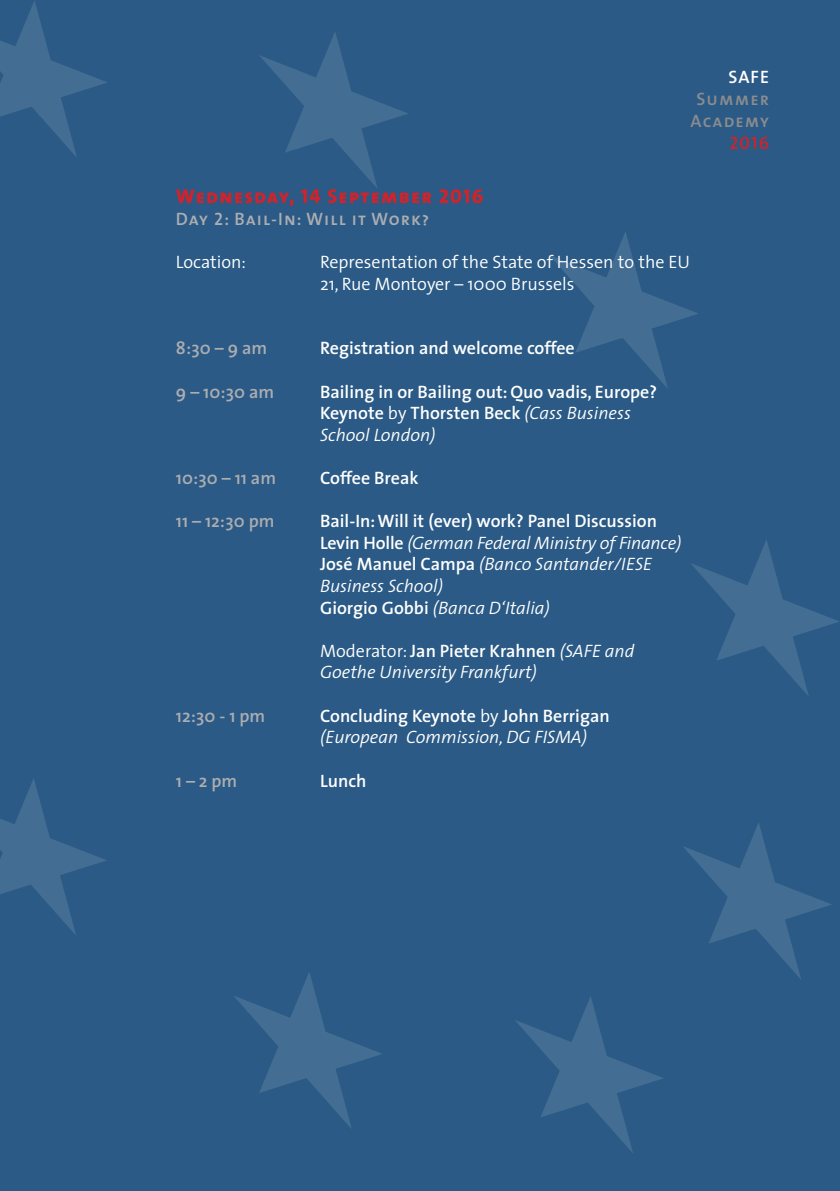
<style>
.page{position:relative;width:840px;height:1191px;background:#fff}
.page>*{position:absolute;margin:0;border:0;box-sizing:border-box;transform-origin:0 0}
.t1{font:20px "The Sans Extra Bold Caps";letter-spacing:.06em;color:#d1232a}
.t2{font:italic 300 18px/21.6px "The Sans";color:#fff}
.t3{font:600 18px/21.6px "The Sans";color:#fff}
.t4{font:300 18px/21.6px "The Sans";color:#fff}
.t5{font:600 18px "The Sans";color:#acadb1}
.t6{font:18px "The Sans Semi Bold Caps";letter-spacing:.06em;color:#acadb1}
.t7{font:18px/22px "The Sans Semi Bold Caps";letter-spacing:.06em;color:#8a8c8f;text-align:center}
.t8{font:18px "The Sans Semi Bold Caps";color:#fff}
.t9{font:18px "The Sans Semi Bold Caps";color:#d1232a}
.s1{font-weight:300}
.s2{font-weight:300;font-style:italic}
.s3{font-weight:600;font-style:normal}
.s4{font-style:normal}
</style>
<div class="page">
<div style="left:0;top:0;width:839px;height:1191px;background:#2a5a85"></div>
<svg style="left:259px;top:32px;width:149px;height:156px"></svg>
<svg style="left:550px;top:232px;width:148px;height:156px"></svg>
<svg style="left:691px;top:540px;width:148px;height:156px"></svg>
<svg style="left:683px;top:823px;width:149px;height:156px"></svg>
<svg style="left:515px;top:996px;width:148px;height:157px"></svg>
<svg style="left:234px;top:972px;width:148px;height:157px"></svg>
<svg style="left:0;top:779px;width:106px;height:156px"></svg>
<svg style="left:0;top:1px;width:107px;height:156px"></svg>
<p class="t8" style="left:728px;top:61px;width:42px">SAFE</p>
<p class="t7" style="left:690px;top:87px;width:80px">Summer<br>Academy</p>
<p class="t9" style="left:729px;top:127px;width:41px">2016</p>
<p class="t1" style="left:176px;top:179px;width:309px">Wednesday, 14 September 2016</p>
<p class="t6" style="left:176px;top:204px;width:254px">Day 2: Bail-In: Will it Work?</p>
<p class="t4" style="left:176px;top:250px;width:72px">Location:</p>
<p class="t4" style="left:320px;top:250px;width:371px">Representation of the State of Hessen to the EU<br>21, Rue Montoyer – 1000 Brussels</p>
<p class="t5" style="left:176px;top:333px;width:93px">8:30 – 9 am</p>
<p class="t3" style="left:320px;top:337px;width:256px">Registration and welcome coffee</p>
<p class="t5" style="left:176px;top:376px;width:100px">9 – 10:30 am</p>
<p class="t3" style="left:320px;top:380px;width:338px">Bailing in or Bailing out: Quo vadis, Europe?<br>Keynote <span class="s1">by</span> Thorsten Beck <span class="s2">(Cass Business<br>School London)</span></p>
<p class="t5" style="left:176px;top:463px;width:102px">10:30 – 11 am</p>
<p class="t3" style="left:320px;top:466px;width:100px">Coffee Break</p>
<p class="t5" style="left:176px;top:506px;width:100px">11 – 12:30 pm</p>
<p class="t2" style="left:320px;top:510px;width:363px"><span class="s3">Bail-In: Will it (ever) work? Panel Discussion Levin Holle</span> (German Federal Ministry of Finance)<br><span class="s3">José Manuel Campa</span> (Banco Santander/IESE Business School)<br><span class="s3">Giorgio Gobbi</span> (Banca D‘Italia)</p>
<p class="t2" style="left:320px;top:639px;width:315px"><span class="s4">Moderator:</span> <span class="s3">Jan Pieter Krahnen</span> (SAFE and<br>Goethe University Frankfurt)</p>
<p class="t5" style="left:176px;top:700px;width:91px">12:30 - 1 pm</p>
<p class="t3" style="left:320px;top:704px;width:291px">Concluding Keynote <span class="s1">by</span> John Berrigan <span class="s2">(European Commission, DG FISMA)</span></p>
<p class="t5" style="left:176px;top:765px;width:63px">1 – 2 pm</p>
<p class="t3" style="left:320px;top:769px;width:48px">Lunch</p>
</div>
